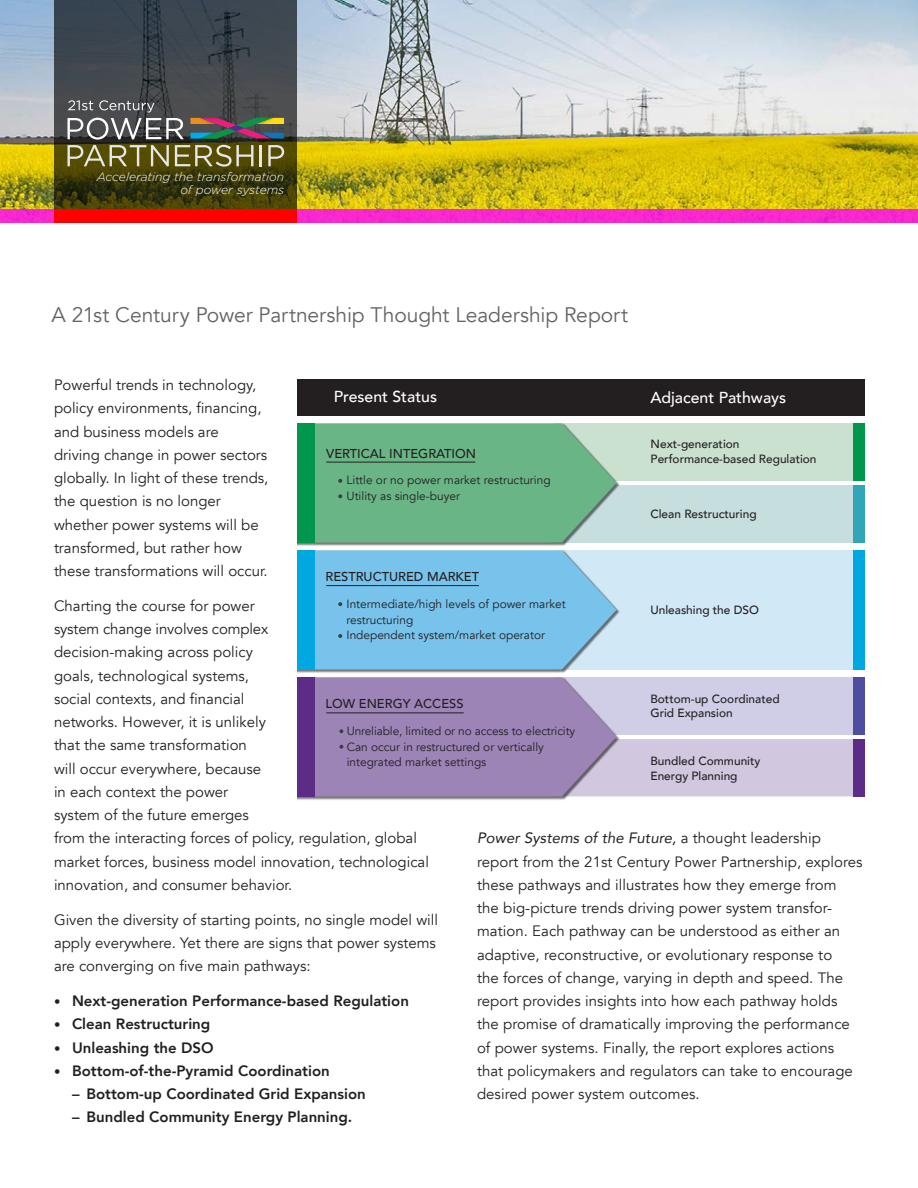
<style>
.page{position:relative;width:918px;height:1188px;background:#fff}
.page>*{position:absolute;margin:0;border:0;box-sizing:border-box;transform-origin:0 0}
.t1{font:21px "Avenir";letter-spacing:-.005em;color:#636366}
.t2{font:500 15.9px "Avenir";color:#fff}
.t3{font:15px/23.2px "Avenir";color:#231f20}
.t4{font:800 15px "Avenir";color:#231f20}
.t5{font:500 12.9px "Avenir";color:#231f20}
.t6{font:italic 300 12px/13px "Gotham";color:#fff;text-align:right}
.t7{font:11.85px/15.9px "Avenir";color:#231f20}
.t8{font:500 11.85px/14.9px "Avenir";color:#231f20}
.s1{font-weight:400;font-size:12.75px}
.s2{font-style:italic}
</style>
<div class="page">
<img style="left:0;top:0;width:918px;height:209px">
<div style="left:0;top:209px;width:62px;height:13px;background:#f827cf"></div>
<div style="left:271px;top:209px;width:647px;height:13px;background:#f828ce"></div>
<svg style="left:54px;top:0;width:243px;height:209px;background:#3d4138"></svg>
<svg style="left:68px;top:100px;width:216px;height:67px;background:#666450"></svg>
<div style="left:54px;top:209px;width:243px;height:13px;background:#f00"></div>
<div style="left:551px;top:485px;width:314px;height:58px;background:#c7dedf"></div>
<div style="left:554px;top:423px;width:311px;height:58px;background:#cbe1d0"></div>
<img style="left:297px;top:480px;width:323px;height:66px">
<div style="left:297px;top:379px;width:568px;height:37px;background:#231f20"></div>
<div style="left:853px;top:423px;width:12px;height:58px;background:#00964c"></div>
<div style="left:853px;top:485px;width:12px;height:58px;background:#31a6b9"></div>
<div style="left:554px;top:550px;width:311px;height:119px;background:#d1e9f7"></div>
<img style="left:297px;top:607px;width:323px;height:66px">
<div style="left:853px;top:550px;width:12px;height:119px;background:#00a8e1"></div>
<div style="left:551px;top:739px;width:314px;height:57px;background:#d1c7df"></div>
<div style="left:554px;top:677px;width:311px;height:58px;background:#cfcee6"></div>
<img style="left:297px;top:734px;width:323px;height:66px">
<div style="left:853px;top:677px;width:12px;height:58px;background:#4e4da0"></div>
<div style="left:853px;top:739px;width:12px;height:57px;background:#5c2c87"></div>
<svg style="left:297px;top:423px;width:319px;height:120px;background:#6bb588"></svg>
<svg style="left:297px;top:677px;width:319px;height:119px;background:#9c84b6"></svg>
<hr style="left:326px;top:462px;width:149px;height:1px;background:#231f20">
<svg style="left:297px;top:550px;width:319px;height:119px;background:#77c3ea"></svg>
<hr style="left:326px;top:585px;width:153px;height:1px;background:#231f20">
<hr style="left:326px;top:712px;width:138px;height:1px;background:#231f20">
<p class="t6" style="left:97px;top:171px;width:189px">Accelerating the transformation of power systems</p>
<h1 class="t1" style="left:52px;top:306px;width:578px">A 21st Century Power Partnership Thought Leadership Report</h1>
<p class="t3" style="left:54px;top:375px;width:216px">Powerful trends in technology, policy environments, financing, and business models are driving change in power sectors globally. In light of these trends, the question is no longer whether power systems will be transformed, but rather how these transformations will occur.</p>
<p class="t3" style="left:54px;top:596px;width:377px">Charting the course for power<br>system change involves complex<br>decision-making across policy<br>goals, technological systems,<br>social contexts, and financial<br>networks. However, it is unlikely<br>that the same transformation<br>will occur everywhere, because<br>in each context the power<br>system of the future emerges<br>from the interacting forces of policy, regulation, global market forces, business model innovation, technological innovation, and consumer behavior.</p>
<p class="t3" style="left:54px;top:910px;width:386px">Given the diversity of starting points, no single model will apply everywhere. Yet there are signs that power systems are converging on five main pathways:</p>
<p class="t4" style="left:54px;top:995px;width:356px"><span class="s1">•</span> Next-generation Performance-based Regulation</p>
<p class="t4" style="left:54px;top:1018px;width:158px"><span class="s1">•</span> Clean Restructuring</p>
<p class="t4" style="left:54px;top:1041px;width:161px"><span class="s1">•</span> Unleashing the DSO</p>
<p class="t4" style="left:54px;top:1064px;width:277px"><span class="s1">•</span> Bottom-of-the-Pyramid Coordination</p>
<p class="t4" style="left:72px;top:1088px;width:295px">– Bottom-up Coordinated Grid Expansion</p>
<p class="t4" style="left:72px;top:1111px;width:282px">– Bundled Community Energy Planning.</p>
<p class="t2" style="left:334px;top:390px;width:105px">Present Status</p>
<p class="t2" style="left:650px;top:391px;width:137px">Adjacent Pathways</p>
<p class="t8" style="left:651px;top:438px;width:167px">Next-generation<br>Performance-based Regulation</p>
<p class="t5" style="left:326px;top:448px;width:151px">VERTICAL INTEGRATION</p>
<p class="t7" style="left:347px;top:473px;width:206px">Little or no power market restructuring<br>Utility as single-buyer</p>
<p class="t8" style="left:650px;top:507px;width:108px">Clean Restructuring</p>
<p class="t5" style="left:326px;top:571px;width:155px">RESTRUCTURED MARKET</p>
<p class="t7" style="left:347px;top:597px;width:221px">Intermediate/high levels of power market restructuring<br>Independent system/market operator</p>
<p class="t8" style="left:650px;top:603px;width:110px">Unleashing the DSO</p>
<p class="t8" style="left:650px;top:692px;width:131px">Bottom-up Coordinated<br>Grid Expansion</p>
<p class="t8" style="left:650px;top:755px;width:112px">Bundled Community<br>Energy Planning</p>
<p class="t5" style="left:326px;top:698px;width:139px">LOW ENERGY ACCESS</p>
<p class="t7" style="left:347px;top:724px;width:230px">Unreliable, limited or no access to electricity<br>Can occur in restructured or vertically integrated market settings</p>
<p class="t3" style="left:477px;top:828px;width:387px"><span class="s2">Power Systems of the Future,</span> a thought leadership report from the 21st Century Power Partnership, explores these pathways and illustrates how they emerge from<br>the big-picture trends driving power system transfor&shy;mation. Each pathway can be understood as either an adaptive, reconstructive, or evolutionary response to<br>the forces of change, varying in depth and speed. The report provides insights into how each pathway holds the promise of dramatically improving the performance of power systems. Finally, the report explores actions that policymakers and regulators can take to encourage desired power system outcomes.</p>
</div>
